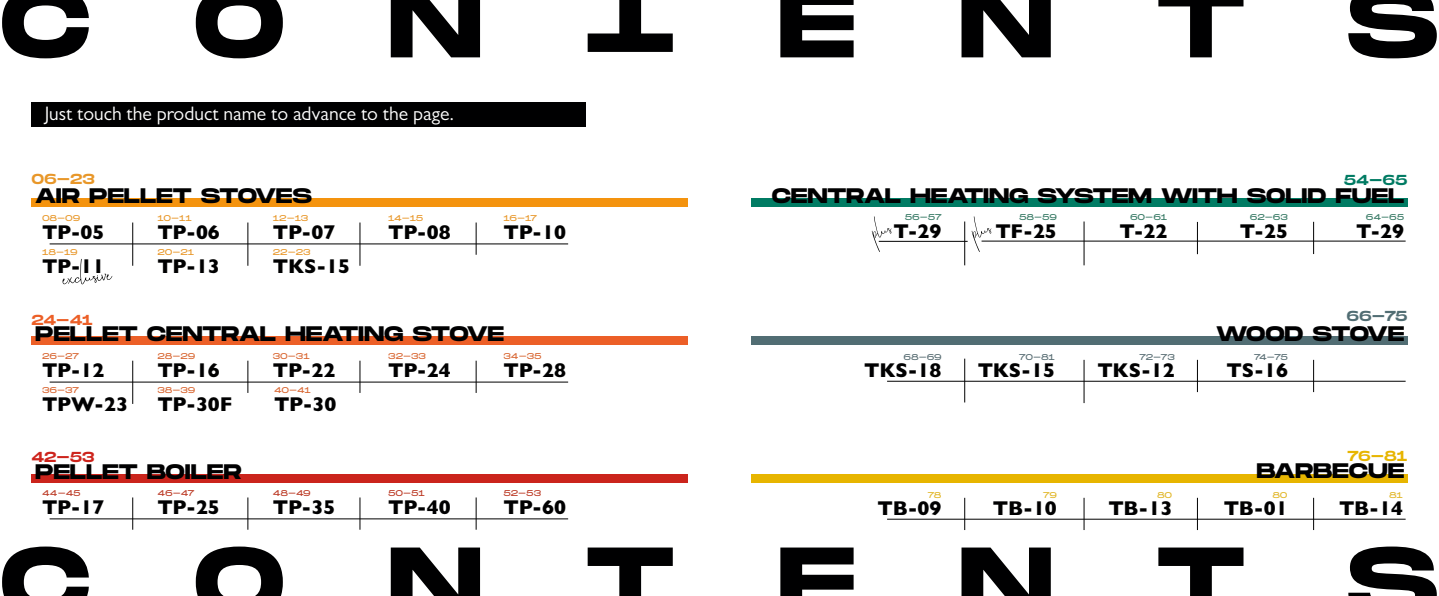
<style>
.page{position:relative;width:1439px;height:596px;background:#fff}
.page>*{position:absolute;margin:0;border:0;box-sizing:border-box;transform-origin:0 0}
.t1{font:700 98.96px "Monument Extended";letter-spacing:1.035em;color:#000001}
.t2{font:700 21px "Monument Extended";letter-spacing:-.01em;color:#000001}
.t3{font:700 21px "Monument Extended";letter-spacing:-.03em;color:#000001}
.t4{font:800 20.12px "Gill Sans";color:#000001}
.t5{font:19.6px "Gill Sans";color:#fff}
.t6{font:14.44px "Monument Extended";color:#e89729}
.t7{font:14.44px "Monument Extended";color:#ec5f27}
.t8{font:14.44px "Monument Extended";color:#cd241c}
.t9{font:14.44px "Monument Extended";color:#e7b500}
.t10{font:14.44px "Monument Extended";color:#516d73}
.t11{font:14.44px "Monument Extended";color:#007b63}
.t12{font:200 8.31px "Monument Extended";letter-spacing:-.035em;color:#e89729}
.t13{font:200 8.31px "Monument Extended";letter-spacing:-.02em;color:#d86530}
.t14{font:200 8.31px "Monument Extended";letter-spacing:-.03em;color:#bb3924}
.t15{font:200 8.31px "Monument Extended";letter-spacing:-.02em;color:#357863}
.t16{font:200 8.31px "Monument Extended";letter-spacing:-.04em;color:#566b71}
.t17{font:200 8.31px "Monument Extended";letter-spacing:-.03em;color:#e1b627}
</style>
<div class="page">
<div style="left:32px;top:198px;width:656px;height:8px;background:#f4930e"></div>
<div style="left:32px;top:336px;width:656px;height:9px;background:#ec5f27"></div>
<div style="left:32px;top:474px;width:656px;height:8px;background:#cb241c"></div>
<div style="left:751px;top:198px;width:656px;height:9px;background:#007b63"></div>
<div style="left:751px;top:336px;width:656px;height:9px;background:#516d73"></div>
<div style="left:751px;top:474px;width:656px;height:8px;background:#e7b500"></div>
<svg style="left:2px;top:0;width:1434px;height:58px"></svg>
<svg style="left:876px;top:244px;width:4px;height:8px"></svg>
<svg style="left:975px;top:244px;width:5px;height:8px"></svg>
<svg style="left:62px;top:277px;width:50px;height:7px"></svg>
<svg style="left:587px;top:0;width:86px;height:52px"></svg>
<hr style="left:50px;top:381px;width:518px;height:1px;background:#000001">
<hr style="left:50px;top:243px;width:518px;height:1px;background:#000001">
<hr style="left:50px;top:518px;width:518px;height:1px;background:#000001">
<hr style="left:887px;top:518px;width:518px;height:1px;background:#000001">
<hr style="left:887px;top:381px;width:518px;height:1px;background:#000001">
<hr style="left:879px;top:241px;width:88px;height:1px;background:#000001">
<hr style="left:132px;top:360px;width:1px;height:43px;background:#000001">
<hr style="left:132px;top:222px;width:1px;height:43px;background:#000001">
<hr style="left:132px;top:497px;width:1px;height:32px;background:#000001">
<hr style="left:964px;top:497px;width:1px;height:32px;background:#000001">
<hr style="left:964px;top:221px;width:1px;height:44px;background:#000001">
<hr style="left:964px;top:358px;width:1px;height:44px;background:#000001">
<hr style="left:248px;top:360px;width:1px;height:32px;background:#000001">
<hr style="left:248px;top:222px;width:1px;height:43px;background:#000001">
<hr style="left:248px;top:497px;width:1px;height:32px;background:#000001">
<hr style="left:1084px;top:497px;width:1px;height:32px;background:#000001">
<hr style="left:1084px;top:359px;width:1px;height:44px;background:#000001">
<hr style="left:1084px;top:221px;width:1px;height:44px;background:#000001">
<hr style="left:360px;top:360px;width:1px;height:32px;background:#000001">
<hr style="left:360px;top:222px;width:1px;height:43px;background:#000001">
<hr style="left:360px;top:497px;width:1px;height:32px;background:#000001">
<hr style="left:1197px;top:497px;width:1px;height:32px;background:#000001">
<hr style="left:1197px;top:359px;width:1px;height:33px;background:#000001">
<hr style="left:1197px;top:222px;width:1px;height:32px;background:#000001">
<hr style="left:476px;top:360px;width:1px;height:32px;background:#000001">
<hr style="left:476px;top:222px;width:1px;height:32px;background:#000001">
<hr style="left:476px;top:497px;width:1px;height:32px;background:#000001">
<hr style="left:1313px;top:497px;width:1px;height:32px;background:#000001">
<hr style="left:1313px;top:359px;width:1px;height:33px;background:#000001">
<hr style="left:1313px;top:222px;width:1px;height:32px;background:#000001">
<hr style="left:981px;top:241px;width:424px;height:1px;background:#000001">
<svg style="left:871px;top:216px;width:77px;height:28px"></svg>
<svg style="left:965px;top:216px;width:90px;height:28px"></svg>
<svg style="left:1201px;top:240px;width:90px;height:2px"></svg>
<div style="left:274px;top:213px;width:91px;height:30px;background:#fff"></div>
<div style="left:273px;top:487px;width:90px;height:31px;background:#fff"></div>
<svg style="left:1086px;top:240px;width:91px;height:2px"></svg>
<div style="left:274px;top:247px;width:91px;height:30px;background:#fff"></div>
<svg style="left:1315px;top:240px;width:90px;height:2px"></svg>
<div style="left:32px;top:103px;width:554px;height:24px;background:#000001"></div>
<p class="t5" style="left:45px;top:102px;width:411px">Just touch the product name to advance to the page.</p>
<p class="t6" style="left:32px;top:168px;width:65px">06-23</p>
<p class="t11" style="left:1344px;top:169px;width:65px">54-65</p>
<p class="t2" style="left:35px;top:180px;width:278px">AIR PELLET STOVES</p>
<p class="t2" style="left:771px;top:180px;width:634px">CENTRAL HEATING SYSTEM WITH SOLID FUEL</p>
<p class="t12" style="left:42px;top:211px;width:40px">08-09</p>
<p class="t12" style="left:158px;top:211px;width:36px">10-11</p>
<p class="t12" style="left:273px;top:211px;width:37px">12-13</p>
<p class="t12" style="left:388px;top:211px;width:37px">14-15</p>
<p class="t12" style="left:504px;top:211px;width:35px">16-17</p>
<p class="t15" style="left:905px;top:211px;width:38px">56-57</p>
<p class="t15" style="left:1019px;top:211px;width:39px">58-59</p>
<p class="t15" style="left:1130px;top:211px;width:39px">60-61</p>
<p class="t15" style="left:1250px;top:211px;width:40px">62-63</p>
<p class="t15" style="left:1365px;top:211px;width:40px">64-65</p>
<p class="t4" style="left:42px;top:220px;width:64px">TP-05</p>
<p class="t4" style="left:158px;top:220px;width:64px">TP-06</p>
<p class="t4" style="left:273px;top:220px;width:64px">TP-07</p>
<p class="t4" style="left:388px;top:220px;width:64px">TP-08</p>
<p class="t4" style="left:504px;top:220px;width:64px">TP-10</p>
<p class="t4" style="left:893px;top:219px;width:50px">T-29</p>
<p class="t4" style="left:995px;top:219px;width:63px">TF-25</p>
<p class="t4" style="left:1119px;top:219px;width:50px">T-22</p>
<p class="t4" style="left:1240px;top:219px;width:50px">T-25</p>
<p class="t4" style="left:1356px;top:219px;width:50px">T-29</p>
<p class="t12" style="left:42px;top:246px;width:37px">18-19</p>
<p class="t12" style="left:158px;top:246px;width:38px">20-21</p>
<p class="t12" style="left:273px;top:246px;width:39px">22-23</p>
<p class="t4" style="left:42px;top:254px;width:64px">TP-11</p>
<p class="t4" style="left:158px;top:254px;width:64px">TP-13</p>
<p class="t4" style="left:273px;top:254px;width:79px">TKS-15</p>
<p class="t7" style="left:32px;top:309px;width:63px">24-41</p>
<p class="t2" style="left:35px;top:318px;width:470px">PELLET CENTRAL HEATING STOVE</p>
<p class="t10" style="left:1346px;top:305px;width:63px">66-75</p>
<p class="t3" style="left:1216px;top:318px;width:190px">WOOD STOVE</p>
<p class="t13" style="left:42px;top:350px;width:38px">26-27</p>
<p class="t13" style="left:158px;top:350px;width:39px">28-29</p>
<p class="t13" style="left:273px;top:350px;width:38px">30-31</p>
<p class="t13" style="left:388px;top:350px;width:39px">32-33</p>
<p class="t13" style="left:504px;top:350px;width:39px">34-35</p>
<p class="t16" style="left:903px;top:350px;width:40px">68-69</p>
<p class="t16" style="left:1019px;top:350px;width:37px">70-81</p>
<p class="t16" style="left:1139px;top:350px;width:37px">72-73</p>
<p class="t16" style="left:1254px;top:350px;width:35px">74-75</p>
<p class="t4" style="left:42px;top:358px;width:64px">TP-12</p>
<p class="t4" style="left:158px;top:358px;width:64px">TP-16</p>
<p class="t4" style="left:273px;top:358px;width:64px">TP-22</p>
<p class="t4" style="left:388px;top:358px;width:64px">TP-24</p>
<p class="t4" style="left:504px;top:358px;width:64px">TP-28</p>
<p class="t4" style="left:864px;top:358px;width:79px">TKS-18</p>
<p class="t4" style="left:977px;top:358px;width:79px">TKS-15</p>
<p class="t4" style="left:1097px;top:358px;width:79px">TKS-12</p>
<p class="t4" style="left:1226px;top:358px;width:63px">TS-16</p>
<p class="t13" style="left:42px;top:383px;width:38px">36-37</p>
<p class="t4" style="left:42px;top:392px;width:87px">TPW-23</p>
<p class="t13" style="left:158px;top:383px;width:39px">38-39</p>
<p class="t13" style="left:274px;top:383px;width:38px">40-41</p>
<p class="t4" style="left:158px;top:392px;width:76px">TP-30F</p>
<p class="t4" style="left:274px;top:392px;width:64px">TP-30</p>
<p class="t8" style="left:32px;top:446px;width:65px">42-53</p>
<p class="t9" style="left:1347px;top:445px;width:62px">76-81</p>
<p class="t2" style="left:1256px;top:455px;width:149px">BARBECUE</p>
<p class="t2" style="left:35px;top:456px;width:208px">PELLET BOILER</p>
<p class="t14" style="left:42px;top:486px;width:40px">44-45</p>
<p class="t4" style="left:42px;top:495px;width:64px">TP-17</p>
<p class="t14" style="left:158px;top:486px;width:38px">46-47</p>
<p class="t4" style="left:158px;top:495px;width:64px">TP-25</p>
<p class="t14" style="left:273px;top:486px;width:39px">48-49</p>
<p class="t4" style="left:273px;top:495px;width:64px">TP-35</p>
<p class="t14" style="left:388px;top:486px;width:38px">50-51</p>
<p class="t4" style="left:388px;top:495px;width:64px">TP-40</p>
<p class="t14" style="left:504px;top:486px;width:39px">52-53</p>
<p class="t4" style="left:504px;top:495px;width:64px">TP-60</p>
<p class="t17" style="left:928px;top:488px;width:15px">78</p>
<p class="t4" style="left:877px;top:496px;width:65px">TB-09</p>
<p class="t17" style="left:1043px;top:488px;width:15px">79</p>
<p class="t4" style="left:993px;top:496px;width:65px">TB-10</p>
<p class="t17" style="left:1157px;top:488px;width:17px">80</p>
<p class="t4" style="left:1108px;top:496px;width:65px">TB-13</p>
<p class="t17" style="left:1272px;top:488px;width:17px">80</p>
<p class="t4" style="left:1223px;top:496px;width:65px">TB-01</p>
<p class="t17" style="left:1389px;top:488px;width:15px">81</p>
<p class="t4" style="left:1339px;top:496px;width:65px">TB-14</p>
<h1 class="t1" style="left:0;top:509px;width:1440px">CONTENTS</h1>
</div>
